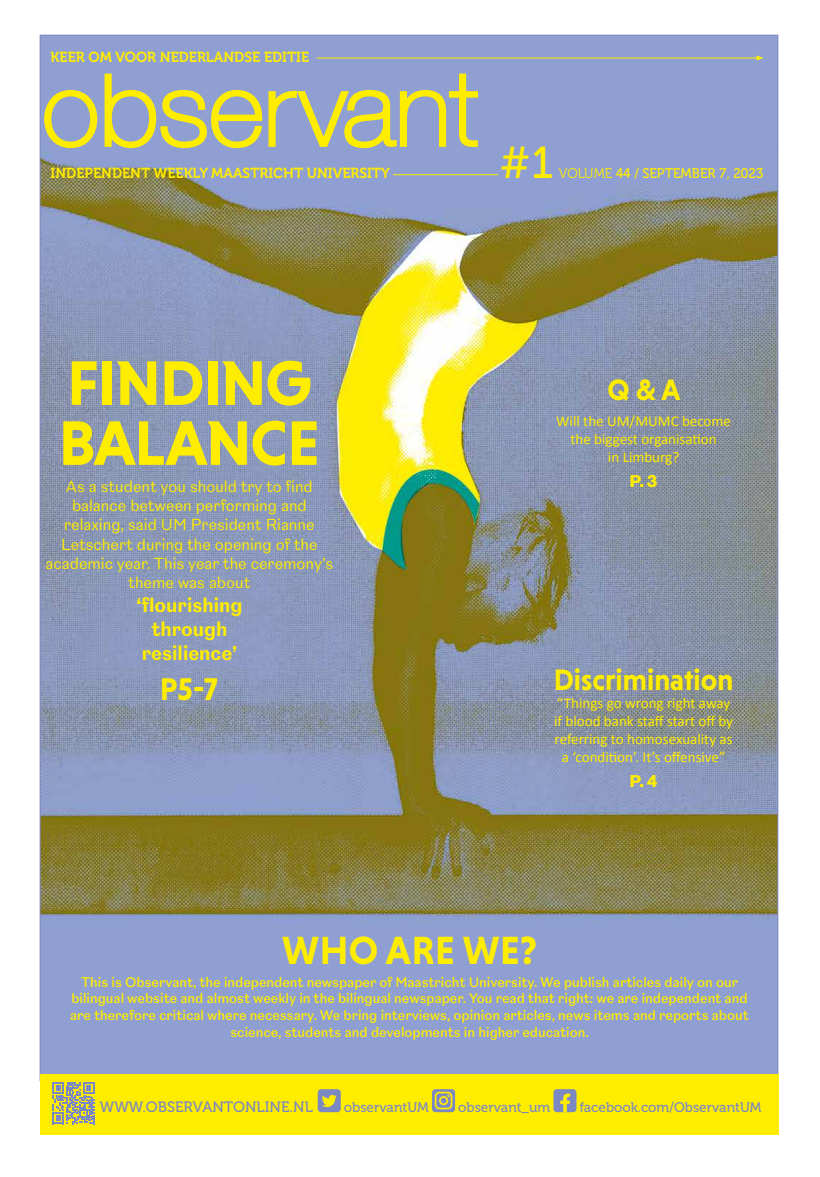
<style>
.page{position:relative;width:820px;height:1177px;background:#fff}
.page>*{position:absolute;margin:0;border:0;box-sizing:border-box;transform-origin:0 0}
.t1{font:700 64px/60px "Niveau Grotesk";letter-spacing:-.02em;color:#ffed00}
.t2{font:44.5px "Museo 500";color:#ffed00}
.t3{font:700 40px "Niveau Grotesk";letter-spacing:.015em;color:#ffed00;scale:.96 1}
.t4{font:700 32px "Niveau Grotesk";color:#ffed00}
.t5{font:700 30px "Niveau Grotesk";color:#ffed00;scale:.96 1}
.t6{font:600 20px/24px "New Reason";color:#ffed00;text-align:center;scale:.96 1}
.t7{font:700 17px "New Reason";color:#ffed00;scale:.96 1}
.t8{font:16px/19.2px "New Reason";color:#ffed00;text-align:center;scale:.96 1}
.t9{font:15px/18px "Calibri";color:#ffed00;text-align:center}
.t10{font:15px "Museo 500";color:#7b88c1}
.t11{font:14.5px "Museo 700";color:#ffed00}
.t12{font:500 14px/16.8px "New Reason";color:#ffed00;text-align:center;scale:.96 1}
.t13{font:14px "Museo 500";color:#7b88c1}
.t14{font:14px "Museo 500";color:#ffed00;scale:.94 1}
.s1{font-family:"Museo 300"}
</style>
<div class="page">
<img style="left:42px;top:37px;width:734px;height:1036px">
<div style="left:40px;top:1073px;width:738px;height:61px;background:#ffed00"></div>
<div style="left:317px;top:1089px;width:23px;height:23px;background:#7b88c1;border-radius:3px"></div>
<svg style="left:322px;top:1094px;width:14px;height:14px"></svg>
<svg style="left:432px;top:1089px;width:23px;height:23px"></svg>
<svg style="left:434px;top:1091px;width:18px;height:18px"></svg>
<div style="left:553px;top:1089px;width:23px;height:23px;background:#7b88c1;border-radius:3px"></div>
<svg style="left:560px;top:1093px;width:10px;height:18px"></svg>
<hr style="left:316px;top:57px;width:441px;height:1px;background:#ffed00">
<svg style="left:756px;top:55px;width:7px;height:6px"></svg>
<svg style="left:43px;top:72px;width:436px;height:78px;background:#adb399"></svg>
<hr style="left:393px;top:174px;width:105px;height:1px;background:#ffed00">
<svg style="left:52px;top:1082px;width:42px;height:42px"></svg>
<p class="t11" style="left:51px;top:49px;width:260px">KEER OM VOOR NEDERLANDSE EDITIE</p>
<p class="t11" style="left:51px;top:165px;width:341px">INDEPENDENT WEEKLY MAASTRICHT UNIVERSITY</p>
<h1 class="t1" style="left:58px;top:352px;width:263px">FINDING<br>BALANCE</h1>
<p class="t8" style="left:46px;top:477px;width:301px">As a student you should try to find balance between performing and relaxing, said UM President Rianne<br>Letschert during the opening of the academic year. This year the ceremony’s theme was about</p>
<h3 class="t6" style="left:136px;top:593px;width:112px">‘flourishing through resilience’</h3>
<h3 class="t4" style="left:160px;top:670px;width:61px">P5-7</h3>
<h2 class="t2" style="left:499px;top:138px;width:57px">#1</h2>
<p class="t14" style="left:558px;top:165px;width:219px"><span class="s1">VOLUME</span> 44 / SEPTEMBER 7, 2023</p>
<h3 class="t5" style="left:607px;top:373px;width:77px">Q &amp; A</h3>
<p class="t9" style="left:556px;top:412px;width:176px">Will the UM/MUMC become the biggest organisation<br>in Limburg?</p>
<p class="t7" style="left:629px;top:471px;width:31px">P. 3</p>
<h3 class="t5" style="left:553px;top:662px;width:188px">Discrimination</h3>
<p class="t9" style="left:554px;top:693px;width:180px">“Things go wrong right away if blood bank staff start off by referring to homosexuality as a ‘condition’. It’s offensive”</p>
<p class="t7" style="left:629px;top:771px;width:31px">P. 4</p>
<h3 class="t3" style="left:282px;top:926px;width:267px">WHO ARE WE?</h3>
<p class="t12" style="left:70px;top:973px;width:708px">This is Observant, the independent newspaper of Maastricht University. We publish articles daily on our bilingual website and almost weekly in the bilingual newspaper. You read that right: we are independent and are therefore critical where necessary. We bring interviews, opinion articles, news items and reports about science, students and developments in higher education.</p>
<p class="t10" style="left:100px;top:1098px;width:214px">WWW.OBSERVANTONLINE.NL</p>
<p class="t13" style="left:344px;top:1099px;width:86px">observantUM</p>
<p class="t13" style="left:458px;top:1099px;width:93px">observant_um</p>
<p class="t13" style="left:579px;top:1099px;width:183px">facebook.com/ObservantUM</p>
</div>
